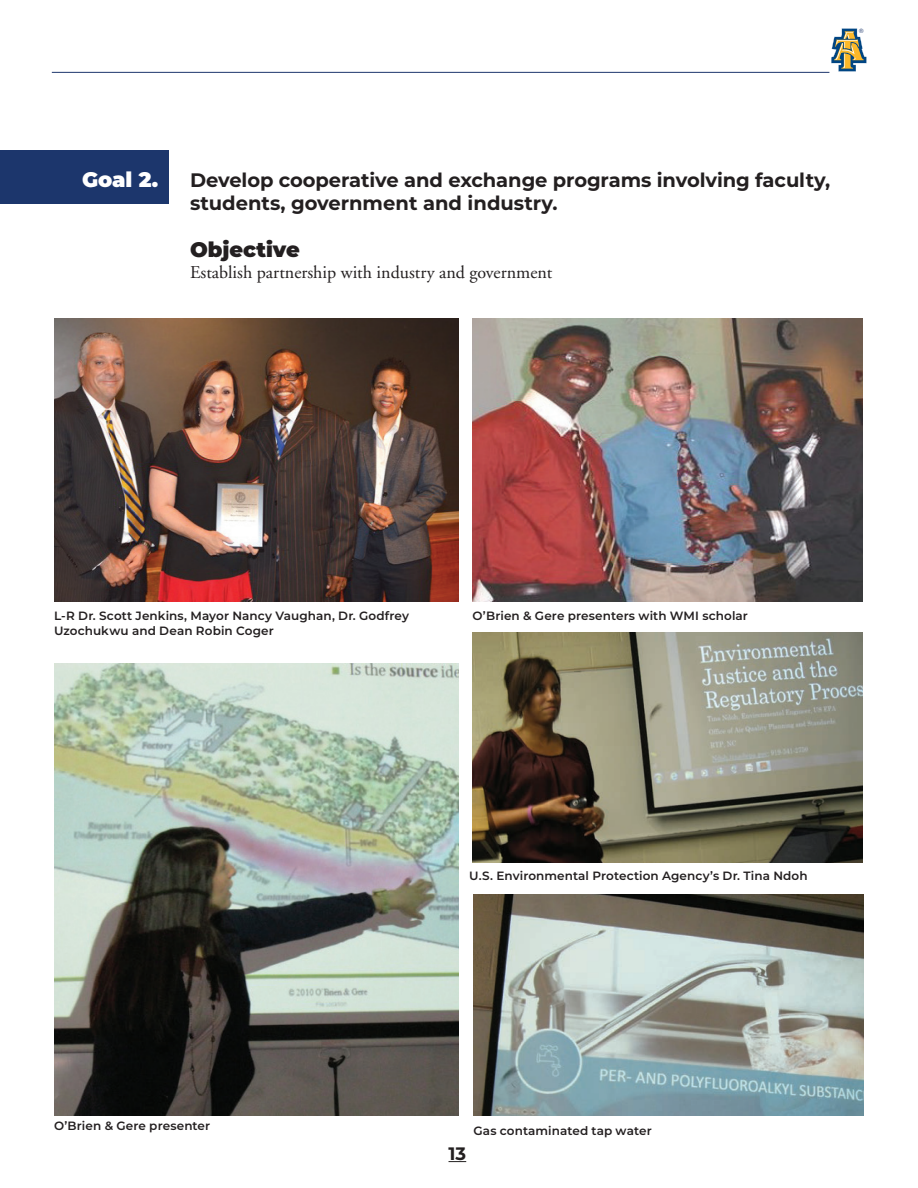
<style>
.page{position:relative;width:918px;height:1188px;background:#fff}
.page>*{position:absolute;margin:0;border:0;box-sizing:border-box;transform-origin:0 0}
.t1{font:900 21px "Montserrat";color:#231f20}
.t2{font:900 21px "Montserrat";color:#fff}
.t3{font:700 19.5px/23.4px "Montserrat";letter-spacing:-.005em;color:#231f20}
.t4{font:18px "Adobe Garamond";color:#231f20}
.t5{font:700 18px "Montserrat";color:#231f20}
.t6{font:600 12px/14.4px "Montserrat";letter-spacing:.01em;color:#231f20}
.t7{font:6px "Helvetica";color:#1c366c}
</style>
<div class="page">
<svg style="left:449px;top:1161px;width:17px;height:1px"></svg>
<hr style="left:52px;top:72px;width:777px;height:1px;background:#1c366c">
<svg style="left:831px;top:28px;width:36px;height:44px"></svg>
<div style="left:0;top:150px;width:168px;height:54px;background:#1c366c"></div>
<img style="left:54px;top:319px;width:405px;height:283px">
<img style="left:472px;top:319px;width:391px;height:283px">
<img style="left:54px;top:663px;width:405px;height:452px">
<img style="left:472px;top:632px;width:391px;height:231px">
<img style="left:474px;top:894px;width:390px;height:221px">
<p class="t7" style="left:859px;top:26px;width:6px">®</p>
<h1 class="t2" style="left:82px;top:163px;width:78px">Goal 2.</h1>
<h2 class="t3" style="left:190px;top:167px;width:642px">Develop cooperative and exchange programs involving faculty, students, government and industry.</h2>
<h1 class="t1" style="left:190px;top:234px;width:111px">Objective</h1>
<h3 class="t4" style="left:190px;top:263px;width:364px">Establish partnership with industry and government</h3>
<p class="t6" style="left:54px;top:608px;width:357px">L-R Dr. Scott Jenkins, Mayor Nancy Vaughan, Dr. Godfrey<br>Uzochukwu and Dean Robin Coger</p>
<p class="t6" style="left:472px;top:608px;width:277px">O’Brien &amp; Gere presenters with WMI scholar</p>
<p class="t6" style="left:54px;top:1119px;width:158px">O’Brien &amp; Gere presenter</p>
<p class="t6" style="left:469px;top:868px;width:340px">U.S. Environmental Protection Agency’s Dr. Tina Ndoh</p>
<h3 class="t5" style="left:449px;top:1140px;width:19px">13</h3>
<p class="t6" style="left:474px;top:1123px;width:180px">Gas contaminated tap water</p>
</div>
